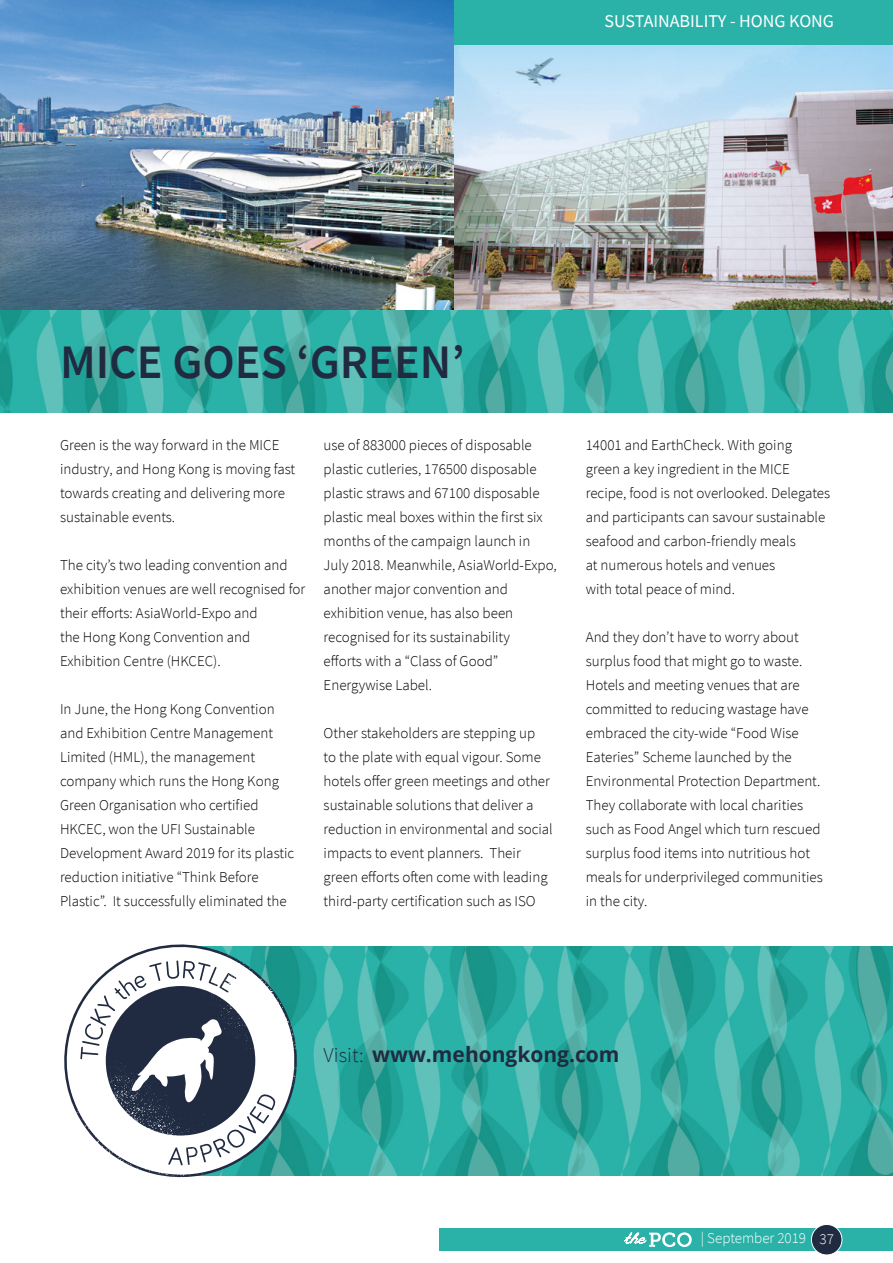
<style>
.page{position:relative;width:893px;height:1263px;background:#fff}
.page>*{position:absolute;margin:0;border:0;box-sizing:border-box;transform-origin:0 0}
.t1{font:600 48px "Source Sans Pro";color:#202b41}
.t2{font:700 21px "Open Sans";color:#202b41}
.t3{font:18px "Source Sans Pro";color:#fff}
.t4{font:300 15px/24px "Source Sans Pro";color:#000}
.t5{font:300 15px "Source Sans Pro";color:#fff}
.s1{font-family:"Source Sans Pro";font-weight:300}
</style>
<div class="page">
<img style="left:454px;top:45px;width:439px;height:265px">
<img style="left:0;top:0;width:454px;height:310px">
<div style="left:454px;top:0;width:439px;height:45px;background:#2ab2a8"></div>
<img style="left:0;top:310px;width:893px;height:102px">
<img style="left:297px;top:946px;width:596px;height:230px">
<svg style="left:64px;top:944px;width:233px;height:233px"></svg>
<svg style="left:80px;top:960px;width:196px;height:205px"></svg>
<div style="left:440px;top:1228px;width:453px;height:23px;background:#2ab2a8"></div>
<div style="left:811px;top:1224px;width:31px;height:31px;background:#202b41;border-radius:50%"></div>
<div style="left:811px;top:1224px;width:31px;height:31px;border:1px solid #fff;border-radius:50%"></div>
<svg style="left:624px;top:1232px;width:68px;height:15px"></svg>
<p class="t3" style="left:604px;top:9px;width:231px">SUSTAINABILITY - HONG KONG</p>
<h1 class="t1" style="left:60px;top:331px;width:406px">MICE GOES ‘GREEN’</h1>
<p class="t4" style="left:60px;top:433px;width:237px">Green is the way forward in the MICE industry, and Hong Kong is moving fast towards creating and delivering more sustainable events.</p>
<p class="t4" style="left:60px;top:553px;width:247px">The city’s two leading convention and exhibition venues are well recognised for their efforts: AsiaWorld-Expo and<br>the Hong Kong Convention and Exhibition Centre (HKCEC).</p>
<p class="t4" style="left:60px;top:697px;width:236px">In June, the Hong Kong Convention and Exhibition Centre Management Limited (HML), the management company which runs the Hong Kong Green Organisation who certified HKCEC, won the UFI Sustainable Development Award 2019 for its plastic reduction initiative “Think Before Plastic”. It successfully eliminated the</p>
<p class="t4" style="left:324px;top:433px;width:235px">use of 883000 pieces of disposable plastic cutleries, 176500 disposable plastic straws and 67100 disposable plastic meal boxes within the first six months of the campaign launch in July 2018. Meanwhile, AsiaWorld-Expo, another major convention and exhibition venue, has also been recognised for its sustainability<br>efforts with a “Class of Good” Energywise Label.</p>
<p class="t4" style="left:324px;top:721px;width:231px">Other stakeholders are stepping up<br>to the plate with equal vigour. Some hotels offer green meetings and other sustainable solutions that deliver a reduction in environmental and social impacts to event planners. Their green efforts often come with leading third-party certification such as ISO</p>
<p class="t4" style="left:586px;top:433px;width:246px">14001 and EarthCheck. With going<br>green a key ingredient in the MICE recipe, food is not overlooked. Delegates and participants can savour sustainable seafood and carbon-friendly meals<br>at numerous hotels and venues<br>with total peace of mind.</p>
<p class="t4" style="left:586px;top:625px;width:238px">And they don’t have to worry about surplus food that might go to waste.<br>Hotels and meeting venues that are committed to reducing wastage have embraced the city-wide “Food Wise Eateries” Scheme launched by the Environmental Protection Department.<br>They collaborate with local charities such as Food Angel which turn rescued surplus food items into nutritious hot meals for underprivileged communities in the city.</p>
<h2 class="t2" style="left:324px;top:1040px;width:297px"><span class="s1">Visit:</span> www.mehongkong.com</h2>
<p class="t5" style="left:701px;top:1229px;width:134px">| September 2019 37</p>
</div>
